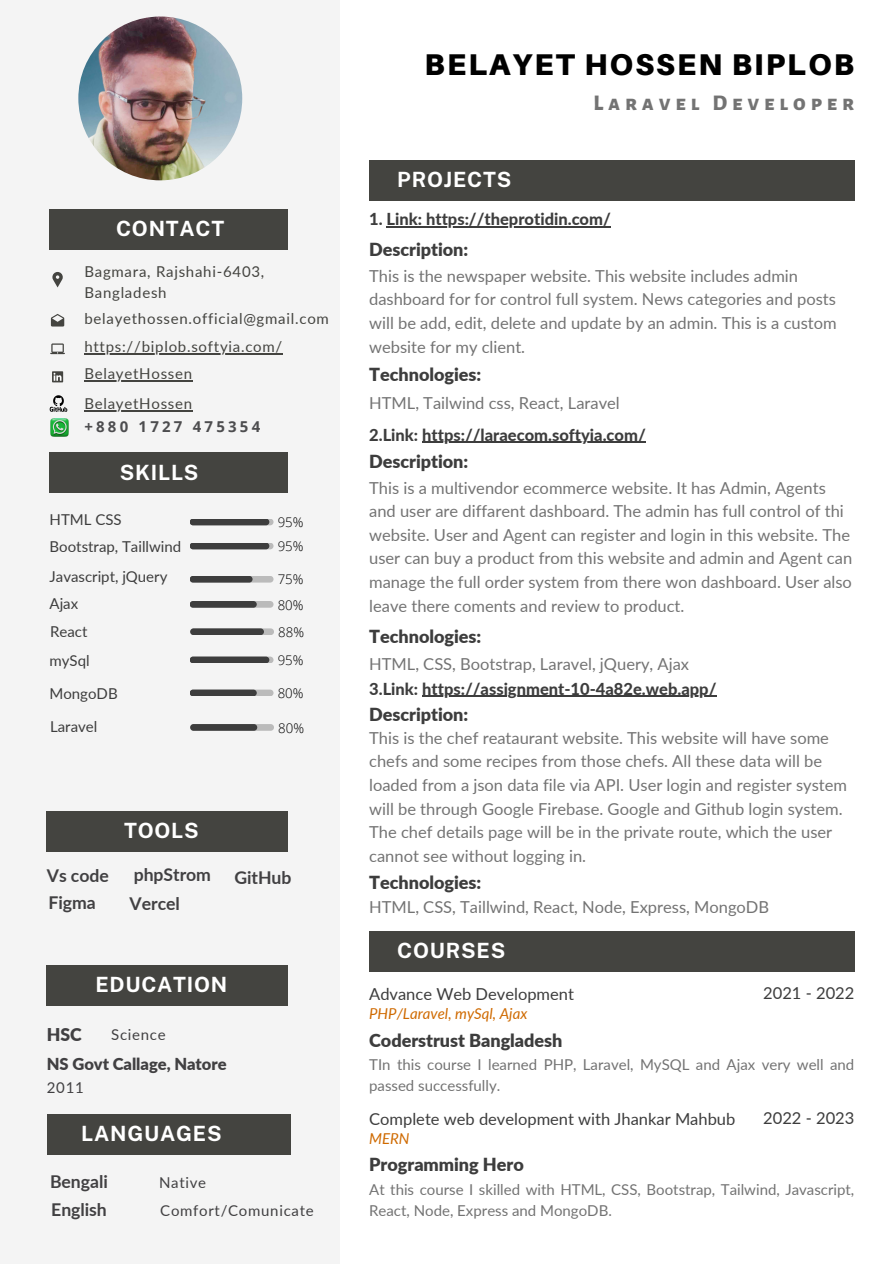
<style>
.page{position:relative;width:894px;height:1264px;background:#fff}
.page>*{position:absolute;margin:0;border:0;box-sizing:border-box;transform-origin:0 0}
.t1{font:900 30px "Aileron";letter-spacing:.07em;color:#000}
.t2{font:800 22.5px "Alegreya Sans SC";letter-spacing:.215em;color:#737373}
.t3{font:700 21px "Public Sans";letter-spacing:.035em;color:#fff}
.t4{font:900 18px "Lato";color:#3d3d3d}
.t5{font:700 17.55px "Lato";letter-spacing:-.005em;color:#414042}
.t6{font:900 17.55px "Lato";color:#414042}
.t7{font:16.5px/23.7px "Lato";color:#737373}
.t8{font:800 16.5px "Lato";color:#3d3d3d}
.t9{font:16.5px "Lato";color:#3d3d3d}
.t10{font:900 16.5px "Lato";letter-spacing:-.005em;color:#414042}
.t11{font:15px/21.3px "Lato";color:#737373}
.t12{font:15px/20.2px "Lato";letter-spacing:.05em;color:#444440}
.t13{font:15px "Lato";color:#3d3d3d}
.t14{font:15px "Lato";letter-spacing:.045em;color:#414042}
.t15{font:italic 15px "Lato";color:#cf6a00}
.t16{font:700 15px "Open Sans";letter-spacing:.215em;color:#4d4d4f}
.t17{font:300 13.2px/25.2px "Open Sans";color:#000}
</style>
<div class="page">
<div style="left:0;top:0;width:339px;height:1263px;background:#f4f4f4"></div>
<div style="left:50px;top:209px;width:238px;height:41px;background:#444440"></div>
<div style="left:47px;top:964px;width:241px;height:41px;background:#444440"></div>
<svg style="left:52px;top:272px;width:10px;height:15px"></svg>
<svg style="left:50px;top:343px;width:15px;height:11px"></svg>
<svg style="left:51px;top:314px;width:13px;height:12px"></svg>
<svg style="left:52px;top:371px;width:11px;height:11px"></svg>
<svg style="left:53px;top:373px;width:8px;height:8px"></svg>
<div style="left:50px;top:452px;width:238px;height:40px;background:#444440"></div>
<svg style="left:190px;top:656px;width:83px;height:7px"></svg>
<div style="left:190px;top:656px;width:79px;height:7px;background:#3d3d3d;border-radius:3px"></div>
<div style="left:190px;top:576px;width:83px;height:6px;background:#bbb;border-radius:3px"></div>
<div style="left:190px;top:576px;width:62px;height:6px;background:#3d3d3d;border-radius:3px"></div>
<div style="left:190px;top:601px;width:83px;height:6px;background:#bbb;border-radius:3px"></div>
<div style="left:190px;top:601px;width:67px;height:6px;background:#3d3d3d;border-radius:3px"></div>
<div style="left:369px;top:160px;width:485px;height:41px;background:#444440"></div>
<div style="left:47px;top:1114px;width:243px;height:41px;background:#444440"></div>
<img style="left:49px;top:396px;width:19px;height:16px">
<div style="left:369px;top:931px;width:485px;height:41px;background:#444440"></div>
<svg style="left:190px;top:518px;width:83px;height:7px"></svg>
<div style="left:190px;top:518px;width:79px;height:7px;background:#3d3d3d;border-radius:3px"></div>
<img style="left:50px;top:418px;width:19px;height:19px">
<hr style="left:84px;top:353px;width:199px;height:1px;background:#444440">
<hr style="left:386px;top:226px;width:224px;height:1px;background:#3d3d3d">
<hr style="left:84px;top:410px;width:109px;height:1px;background:#444440">
<hr style="left:84px;top:380px;width:109px;height:1px;background:#444440">
<hr style="left:422px;top:442px;width:223px;height:1px;background:#3d3d3d">
<svg style="left:190px;top:542px;width:83px;height:7px"></svg>
<div style="left:190px;top:542px;width:79px;height:7px;background:#3d3d3d;border-radius:3px"></div>
<div style="left:190px;top:689px;width:83px;height:7px;background:#bbb;border-radius:3px"></div>
<div style="left:190px;top:689px;width:67px;height:7px;background:#3d3d3d;border-radius:3px"></div>
<div style="left:190px;top:628px;width:84px;height:7px;background:#bbb;border-radius:3px"></div>
<div style="left:190px;top:628px;width:74px;height:7px;background:#3d3d3d;border-radius:3px"></div>
<div style="left:47px;top:810px;width:241px;height:41px;background:#444440"></div>
<hr style="left:422px;top:695px;width:294px;height:2px;background:#3d3d3d">
<div style="left:190px;top:724px;width:84px;height:6px;background:#bbb;border-radius:3px"></div>
<div style="left:190px;top:724px;width:67px;height:6px;background:#3d3d3d;border-radius:3px"></div>
<img style="left:78px;top:17px;width:164px;height:163px;border-radius:50%">
<p class="t3" style="left:116px;top:216px;width:110px">CONTACT</p>
<p class="t12" style="left:84px;top:261px;width:181px">Bagmara, Rajshahi-6403,<br>Bangladesh</p>
<p class="t12" style="left:84px;top:307px;width:246px">belayethossen.official@gmail.com</p>
<p class="t12" style="left:84px;top:336px;width:199px">https://biplob.softyia.com/</p>
<h2 class="t12" style="left:84px;top:363px;width:109px">BelayetHossen</h2>
<p class="t12" style="left:84px;top:393px;width:109px">BelayetHossen</p>
<p class="t16" style="left:84px;top:416px;width:177px">+880 1727 475354</p>
<p class="t3" style="left:120px;top:460px;width:80px">SKILLS</p>
<h4 class="t13" style="left:50px;top:510px;width:74px">HTML CSS</h4>
<p class="t17" style="left:278px;top:509px;width:27px">95%</p>
<h5 class="t13" style="left:50px;top:537px;width:133px">Bootstrap, Taillwind</h5>
<p class="t17" style="left:278px;top:533px;width:27px">95%</p>
<p class="t13" style="left:50px;top:567px;width:119px">Javascript, jQuery</p>
<p class="t13" style="left:50px;top:594px;width:30px">Ajax</p>
<p class="t17" style="left:278px;top:566px;width:27px">75%<br>80%</p>
<h5 class="t13" style="left:50px;top:622px;width:39px">React</h5>
<p class="t17" style="left:278px;top:619px;width:27px">88%</p>
<p class="t13" style="left:50px;top:651px;width:42px">mySql</p>
<p class="t17" style="left:278px;top:647px;width:27px">95%</p>
<h6 class="t13" style="left:49px;top:684px;width:70px">MongoDB</h6>
<p class="t17" style="left:278px;top:680px;width:27px">80%</p>
<p class="t13" style="left:50px;top:717px;width:49px">Laravel</p>
<p class="t17" style="left:278px;top:714px;width:27px">80%</p>
<h5 class="t3" style="left:124px;top:818px;width:76px">TOOLS</h5>
<h6 class="t5" style="left:47px;top:864px;width:63px">Vs code</h6>
<h5 class="t5" style="left:134px;top:864px;width:79px">phpStrom</h5>
<h6 class="t5" style="left:234px;top:866px;width:59px">GitHub</h6>
<h2 class="t5" style="left:48px;top:891px;width:49px">Figma</h2>
<h6 class="t5" style="left:130px;top:893px;width:52px">Vercel</h6>
<p class="t6" style="left:47px;top:1023px;width:36px">HSC</p>
<p class="t3" style="left:95px;top:971px;width:133px">EDUCATION</p>
<h5 class="t14" style="left:111px;top:1025px;width:56px">Science</h5>
<p class="t10" style="left:47px;top:1053px;width:181px">NS Govt Callage, Natore</p>
<p class="t14" style="left:47px;top:1078px;width:38px">2011</p>
<p class="t3" style="left:81px;top:1121px;width:142px">LANGUAGES</p>
<h6 class="t5" style="left:50px;top:1170px;width:59px">Bengali</h6>
<h5 class="t14" style="left:159px;top:1172px;width:49px">Native</h5>
<h6 class="t5" style="left:51px;top:1198px;width:57px">English</h6>
<h5 class="t14" style="left:160px;top:1200px;width:155px">Comfort/Comunicate</h5>
<p class="t1" style="left:424px;top:46px;width:431px">BELAYET HOSSEN BIPLOB</p>
<p class="t2" style="left:593px;top:92px;width:262px">Laravel Developer</p>
<h2 class="t3" style="left:397px;top:167px;width:116px">PROJECTS</h2>
<p class="t8" style="left:369px;top:209px;width:243px">1. Link: https://theprotidin.com/</p>
<p class="t4" style="left:369px;top:238px;width:101px">Description:</p>
<p class="t7" style="left:369px;top:263px;width:469px">This is the newspaper website. This website includes admin dashboard for for control full system. News categories and posts will be add, edit, delete and update by an admin. This is a custom website for my client.</p>
<h5 class="t4" style="left:369px;top:363px;width:114px">Technologies:</h5>
<p class="t7" style="left:369px;top:390px;width:252px">HTML, Tailwind css, React, Laravel</p>
<h5 class="t8" style="left:369px;top:424px;width:278px">2.Link: https://laraecom.softyia.com/</h5>
<h5 class="t7" style="left:369px;top:475px;width:484px">This is a multivendor ecommerce website. It has Admin, Agents and user are diffarent dashboard. The admin has full control of thi website. User and Agent can register and login in this website. The user can buy a product from this website and admin and Agent can manage the full order system from there won dashboard. User also leave there coments and review to product.</h5>
<p class="t4" style="left:369px;top:625px;width:114px">Technologies:</p>
<h1 class="t7" style="left:369px;top:652px;width:321px">HTML, CSS, Bootstrap, Laravel, jQuery, Ajax</h1>
<h2 class="t4" style="left:369px;top:450px;width:101px">Description:</h2>
<h6 class="t8" style="left:369px;top:678px;width:348px">3.Link: https://assignment-10-4a82e.web.app/</h6>
<p class="t7" style="left:369px;top:725px;width:479px">This is the chef reataurant website. This website will have some chefs and some recipes from those chefs. All these data will be loaded from a json data file via API. User login and register system will be through Google Firebase. Google and Github login system.<br>The chef details page will be in the private route, which the user cannot see without logging in.</p>
<h6 class="t4" style="left:369px;top:871px;width:114px">Technologies:</h6>
<h6 class="t7" style="left:369px;top:894px;width:401px">HTML, CSS, Taillwind, React, Node, Express, MongoDB</h6>
<p class="t4" style="left:369px;top:703px;width:101px">Description:</p>
<h2 class="t3" style="left:397px;top:938px;width:109px">COURSES</h2>
<h5 class="t9" style="left:369px;top:983px;width:206px">Advance Web Development</h5>
<h5 class="t4" style="left:369px;top:1028px;width:195px">Coderstrust Bangladesh</h5>
<h5 class="t11" style="left:369px;top:1053px;width:486px">TIn this course I learned PHP, Laravel, MySQL and Ajax very well and passed successfully.</h5>
<h5 class="t9" style="left:763px;top:982px;width:93px">2021 - 2022</h5>
<h5 class="t15" style="left:369px;top:1004px;width:159px">PHP/Laravel, mySql, Ajax</h5>
<h5 class="t9" style="left:763px;top:1107px;width:93px">2022 - 2023</h5>
<h3 class="t9" style="left:369px;top:1108px;width:367px">Complete web development with Jhankar Mahbub</h3>
<h2 class="t4" style="left:369px;top:1153px;width:156px">Programming Hero</h2>
<h5 class="t11" style="left:369px;top:1178px;width:486px">At this course I skilled with HTML, CSS, Bootstrap, Tailwind, Javascript,<br>React, Node, Express and MongoDB.</h5>
<h6 class="t15" style="left:369px;top:1128px;width:42px">MERN</h6>
</div>
